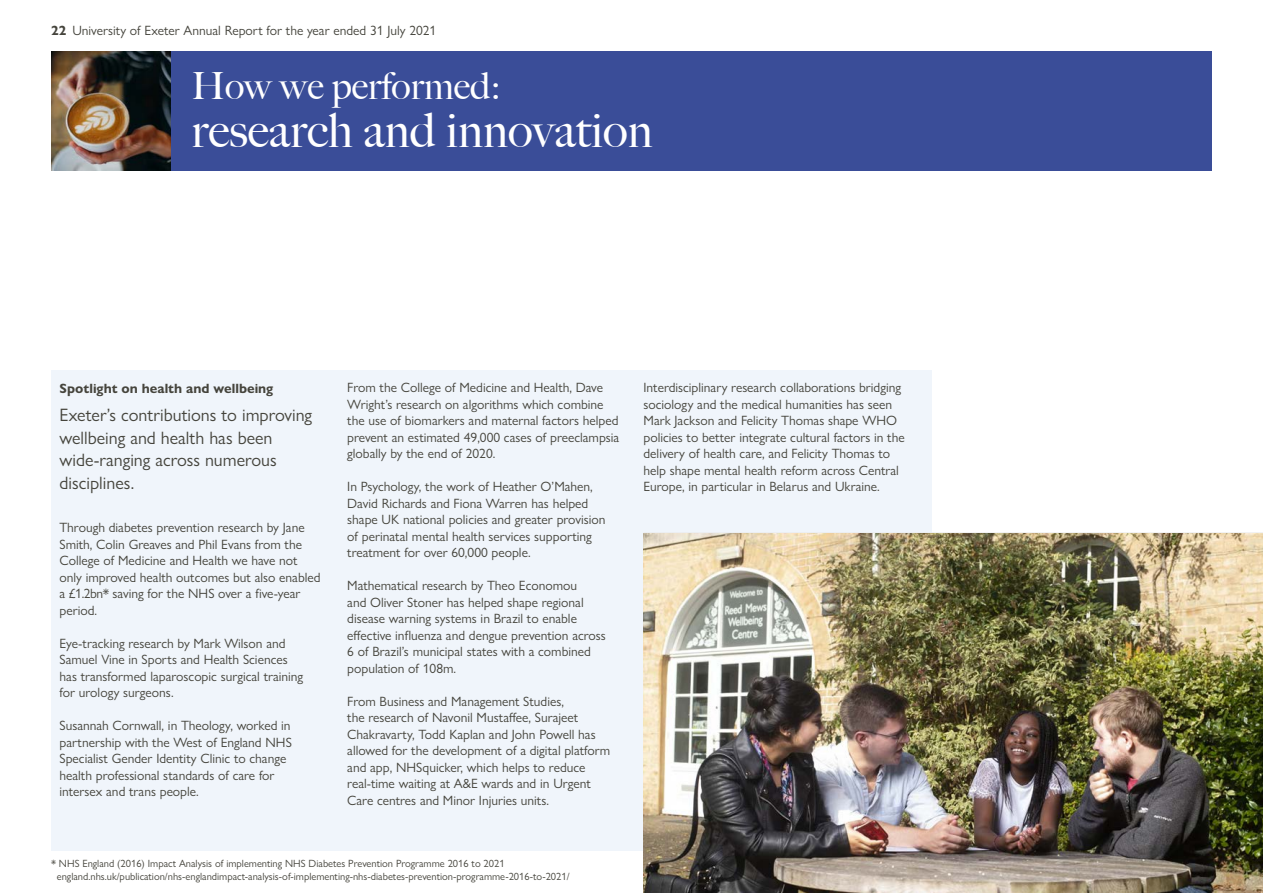
<style>
.page{position:relative;width:1263px;height:893px;background:#fff}
.page>*{position:absolute;margin:0;border:0;box-sizing:border-box;transform-origin:0 0}
.t1{font:500 48px/48px "Big Caslon";color:#fff}
.t2{font:500 37.5px "Big Caslon";color:#fff}
.t3{font:18px/22.5px "Gill Sans Nova";color:#45443c}
.t4{font:13.5px/16.5px "Gill Sans Nova";color:#45443c}
.t5{font:700 13.5px "Gill Sans Nova";color:#45443c}
.t6{font:10.5px/13.5px "Gill Sans Nova";color:#45443c}
.s1{font-weight:700}
</style>
<div class="page">
<div style="left:51px;top:370px;width:880px;height:480px;background:#f0f5fb"></div>
<div style="left:170px;top:51px;width:1042px;height:119px;background:#3a4d98"></div>
<img style="left:51px;top:51px;width:119px;height:119px">
<img style="left:643px;top:534px;width:620px;height:359px">
<p class="t4" style="left:51px;top:22px;width:387px"><span class="s1">22</span> University of Exeter Annual Report for the year ended 31 July 2021</p>
<h1 class="t1" style="left:191px;top:56px;width:95px">Text<br>Text</h1>
<h2 class="t2" style="left:191px;top:55px;width:311px">How we performed:</h2>
<h1 class="t1" style="left:191px;top:104px;width:463px">research and innovation</h1>
<p class="t5" style="left:60px;top:380px;width:215px">Spotlight on health and wellbeing</p>
<h3 class="t3" style="left:60px;top:404px;width:254px">Exeter’s contributions to improving wellbeing and health has been wide-ranging across numerous disciplines.</h3>
<p class="t4" style="left:60px;top:519px;width:263px">Through diabetes prevention research by Jane Smith, Colin Greaves and Phil Evans from the College of Medicine and Health we have not only improved health outcomes but also enabled a £1.2bn* saving for the NHS over a five-year period.</p>
<p class="t4" style="left:60px;top:635px;width:245px">Eye-tracking research by Mark Wilson and Samuel Vine in Sports and Health Sciences has transformed laparoscopic surgical training for urology surgeons.</p>
<p class="t4" style="left:60px;top:717px;width:234px">Susannah Cornwall, in Theology, worked in partnership with the West of England NHS Specialist Gender Identity Clinic to change health professional standards of care for intersex and trans people.</p>
<p class="t4" style="left:347px;top:379px;width:273px">From the College of Medicine and Health, Dave Wright’s research on algorithms which combine the use of biomarkers and maternal factors helped prevent an estimated 49,000 cases of preeclampsia globally by the end of 2020.</p>
<p class="t4" style="left:347px;top:478px;width:260px">In Psychology, the work of Heather O’Mahen, David Richards and Fiona Warren has helped shape UK national policies and greater provision of perinatal mental health services supporting treatment for over 60,000 people.</p>
<p class="t4" style="left:347px;top:577px;width:260px">Mathematical research by Theo Economou<br>and Oliver Stoner has helped shape regional disease warning systems in Brazil to enable effective influenza and dengue prevention across 6 of Brazil’s municipal states with a combined population of 108m.</p>
<p class="t4" style="left:347px;top:693px;width:265px">From Business and Management Studies,<br>the research of Navonil Mustaffee, Surajeet Chakravarty, Todd Kaplan and John Powell has allowed for the development of a digital platform and app, NHSquicker, which helps to reduce real-time waiting at A&amp;E wards and in Urgent Care centres and Minor Injuries units.</p>
<p class="t6" style="left:57px;top:856px;width:514px;text-indent:-6px">* NHS England (2016) Impact Analysis of implementing NHS Diabetes Prevention Programme 2016 to 2021 england.nhs.uk/publication/nhs-englandimpact-analysis-of-implementing-nhs-diabetes-prevention-programme-2016-to-2021/</p>
<p class="t4" style="left:643px;top:379px;width:263px">Interdisciplinary research collaborations bridging sociology and the medical humanities has seen Mark Jackson and Felicity Thomas shape WHO policies to better integrate cultural factors in the delivery of health care, and Felicity Thomas to help shape mental health reform across Central Europe, in particular in Belarus and Ukraine.</p>
</div>
